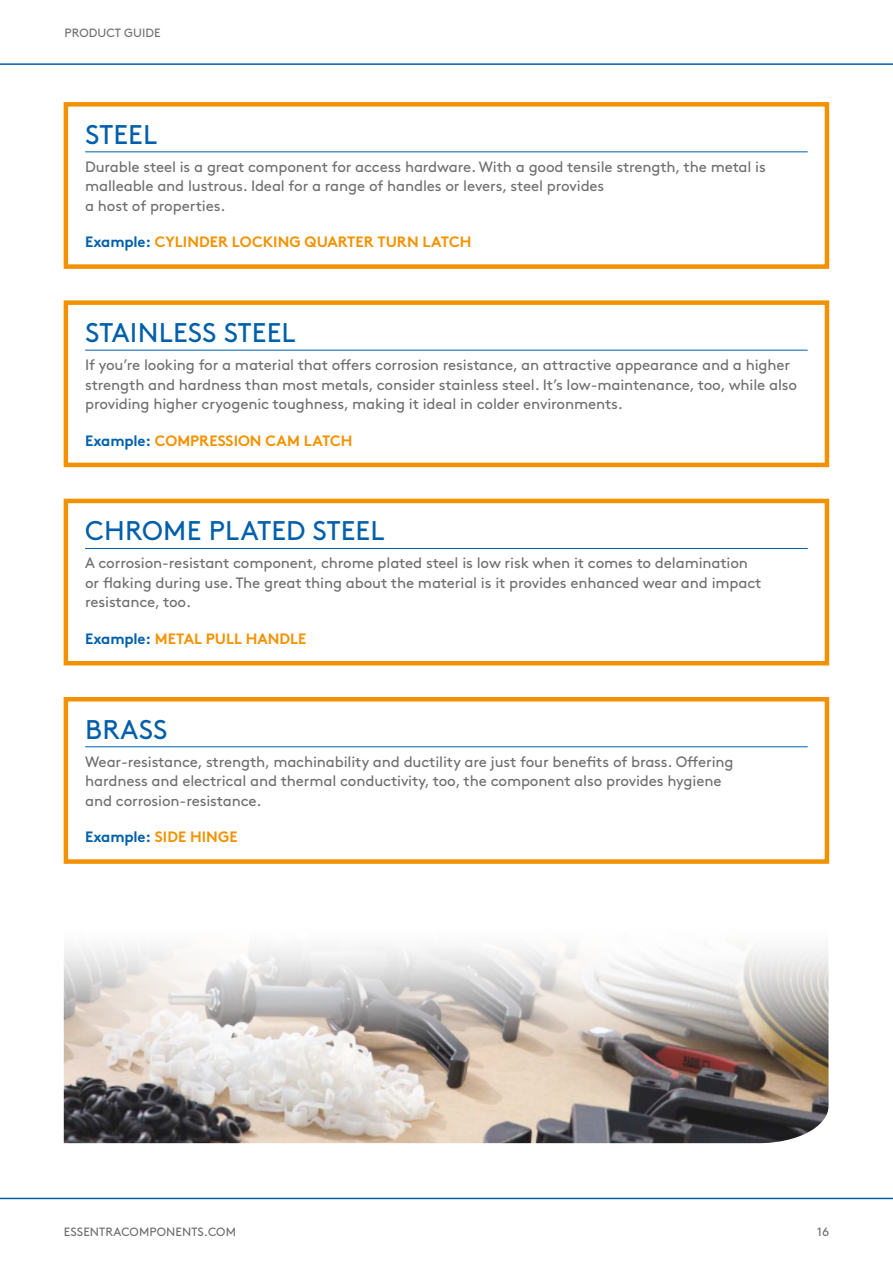
<style>
.page{position:relative;width:893px;height:1263px;background:#fff}
.page>*{position:absolute;margin:0;border:0;box-sizing:border-box;transform-origin:0 0}
.t1{font:27px "Brown Pro";letter-spacing:.01em;color:#005faa}
.t2{font:15px/19.5px "Brown Pro";letter-spacing:-.01em;color:#706f6f}
.t3{font:700 15px "Brown Pro";color:#f39200}
.t4{font:12px "Brown Pro";letter-spacing:.01em;color:#706f6f}
.s1{color:#005faa}
</style>
<div class="page">
<hr style="left:0;top:1198px;width:893px;height:1px;background:#005faa">
<hr style="left:0;top:63px;width:893px;height:2px;background:#005faa">
<hr style="left:85px;top:151px;width:723px;height:1px;background:#005faa">
<div style="left:64px;top:102px;width:765px;height:167px;border:4px solid #f39200"></div>
<hr style="left:85px;top:350px;width:723px;height:1px;background:#005faa">
<div style="left:64px;top:300px;width:765px;height:167px;border:4px solid #f39200"></div>
<hr style="left:85px;top:548px;width:723px;height:1px;background:#005faa">
<div style="left:64px;top:499px;width:765px;height:166px;border:4px solid #f39200"></div>
<hr style="left:85px;top:746px;width:723px;height:1px;background:#005faa">
<div style="left:64px;top:697px;width:765px;height:167px;border:4px solid #f39200"></div>
<img style="left:64px;top:947px;width:764px;height:196px">
<p class="t4" style="left:65px;top:24px;width:98px">PRODUCT GUIDE</p>
<h1 class="t1" style="left:85px;top:114px;width:73px">STEEL</h1>
<p class="t2" style="left:85px;top:156px;width:682px">Durable steel is a great component for access hardware. With a good tensile strength, the metal is malleable and lustrous. Ideal for a range of handles or levers, steel provides<br>a host of properties.</p>
<p class="t3" style="left:85px;top:230px;width:388px"><span class="s1">Example:</span> CYLINDER LOCKING QUARTER TURN LATCH</p>
<h1 class="t1" style="left:85px;top:312px;width:212px">STAINLESS STEEL</h1>
<p class="t2" style="left:85px;top:354px;width:713px">If you’re looking for a material that offers corrosion resistance, an attractive appearance and a higher strength and hardness than most metals, consider stainless steel. It’s low-maintenance, too, while also providing higher cryogenic toughness, making it ideal in colder environments.</p>
<p class="t3" style="left:85px;top:428px;width:269px"><span class="s1">Example:</span> COMPRESSION CAM LATCH</p>
<h1 class="t1" style="left:85px;top:510px;width:301px">CHROME PLATED STEEL</h1>
<p class="t2" style="left:85px;top:552px;width:678px">A corrosion-resistant component, chrome plated steel is low risk when it comes to delamination or flaking during use. The great thing about the material is it provides enhanced wear and impact resistance, too.</p>
<p class="t3" style="left:85px;top:627px;width:223px"><span class="s1">Example:</span> METAL PULL HANDLE</p>
<h1 class="t1" style="left:85px;top:709px;width:84px">BRASS</h1>
<p class="t2" style="left:85px;top:750px;width:650px">Wear-resistance, strength, machinability and ductility are just four benefits of brass. Offering hardness and electrical and thermal conductivity, too, the component also provides hygiene and corrosion-resistance.</p>
<p class="t3" style="left:85px;top:825px;width:154px"><span class="s1">Example:</span> SIDE HINGE</p>
<p class="t4" style="left:64px;top:1222px;width:174px">ESSENTRACOMPONENTS.COM</p>
<p class="t4" style="left:817px;top:1222px;width:13px">16</p>
</div>
